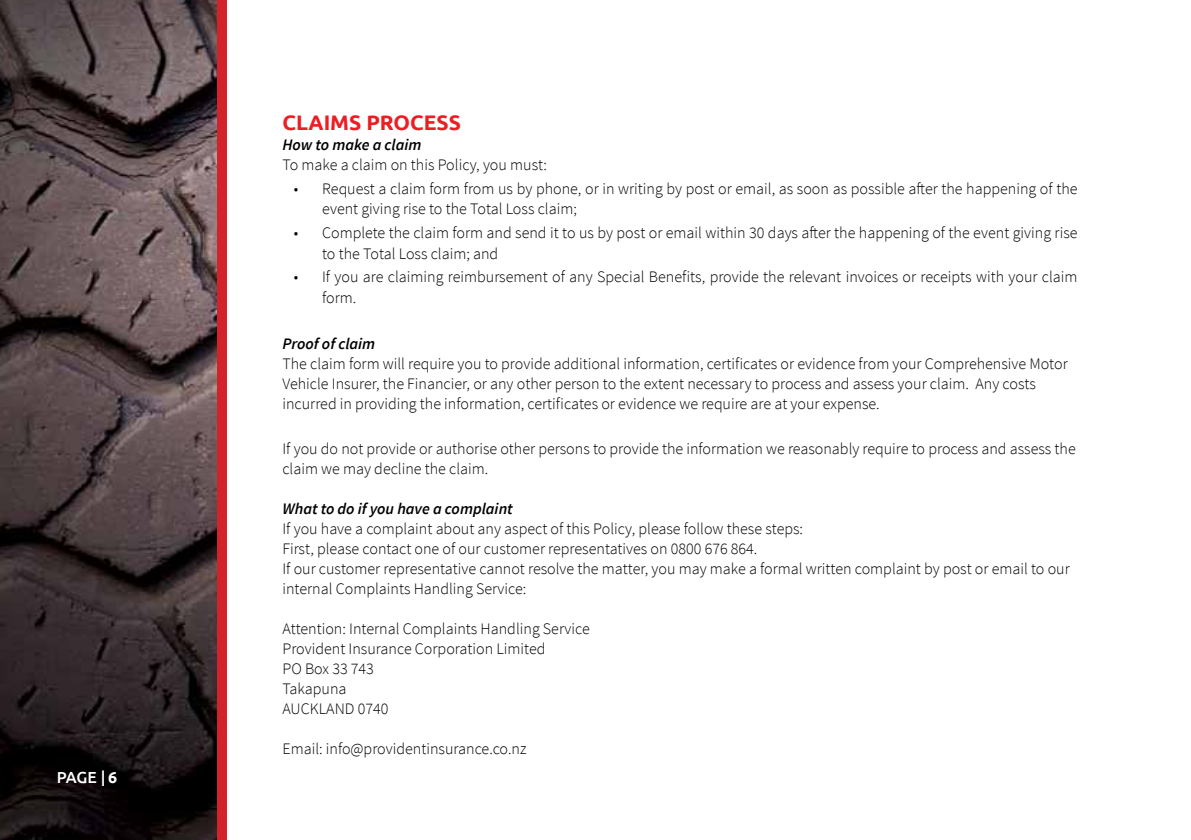
<style>
.page{position:relative;width:1191px;height:840px;background:#fff}
.page>*{position:absolute;margin:0;border:0;box-sizing:border-box;transform-origin:0 0}
.t1{font:700 21px "Ubuntu";color:#ed1d24}
.t2{font:300 16px/20px "Source Sans Pro";color:#000}
.t3{font:italic 600 16px "Source Sans Pro";color:#000}
.t4{font:500 16px "Ubuntu";color:#fff}
.s1{font-weight:700}
</style>
<div class="page">
<div style="left:0;top:0;width:227px;height:839px;background:#d2232a"></div>
<img style="left:0;top:0;width:217px;height:839px">
<p class="t4" style="left:57px;top:766px;width:62px">PAGE | <span class="s1">6</span></p>
<h1 class="t1" style="left:282px;top:109px;width:180px">CLAIMS PROCESS</h1>
<p class="t3" style="left:282px;top:134px;width:141px">How to make a claim</p>
<p class="t2" style="left:282px;top:154px;width:266px">To make a claim on this Policy, you must:</p>
<p class="t2" style="left:322px;top:178px;width:757px;line-height:20.8px;text-indent:-28px">• Request a claim form from us by phone, or in writing by post or email, as soon as possible after the happening of the event giving rise to the Total Loss claim;</p>
<p class="t2" style="left:322px;top:222px;width:757px;line-height:20.8px;text-indent:-28px">• Complete the claim form and send it to us by post or email within 30 days after the happening of the event giving rise to the Total Loss claim; and</p>
<p class="t2" style="left:322px;top:267px;width:757px;line-height:20.8px;text-indent:-28px">• If you are claiming reimbursement of any Special Benefits, provide the relevant invoices or receipts with your claim form.</p>
<p class="t3" style="left:282px;top:333px;width:94px">Proof of claim</p>
<p class="t2" style="left:282px;top:353px;width:787px">The claim form will require you to provide additional information, certificates or evidence from your Comprehensive Motor<br>Vehicle Insurer, the Financier, or any other person to the extent necessary to process and assess your claim. Any costs incurred in providing the information, certificates or evidence we require are at your expense.</p>
<p class="t2" style="left:282px;top:438px;width:795px">If you do not provide or authorise other persons to provide the information we reasonably require to process and assess the claim we may decline the claim.</p>
<p class="t3" style="left:282px;top:498px;width:232px">What to do if you have a complaint</p>
<p class="t2" style="left:282px;top:518px;width:789px">If you have a complaint about any aspect of this Policy, please follow these steps:<br>First, please contact one of our customer representatives on 0800 676 864.<br>If our customer representative cannot resolve the matter, you may make a formal written complaint by post or email to our internal Complaints Handling Service:</p>
<p class="t2" style="left:282px;top:618px;width:309px">Attention: Internal Complaints Handling Service<br>Provident Insurance Corporation Limited<br>PO Box 33 743<br>Takapuna<br>AUCKLAND 0740</p>
<p class="t2" style="left:282px;top:738px;width:245px">Email: info@providentinsurance.co.nz</p>
</div>
